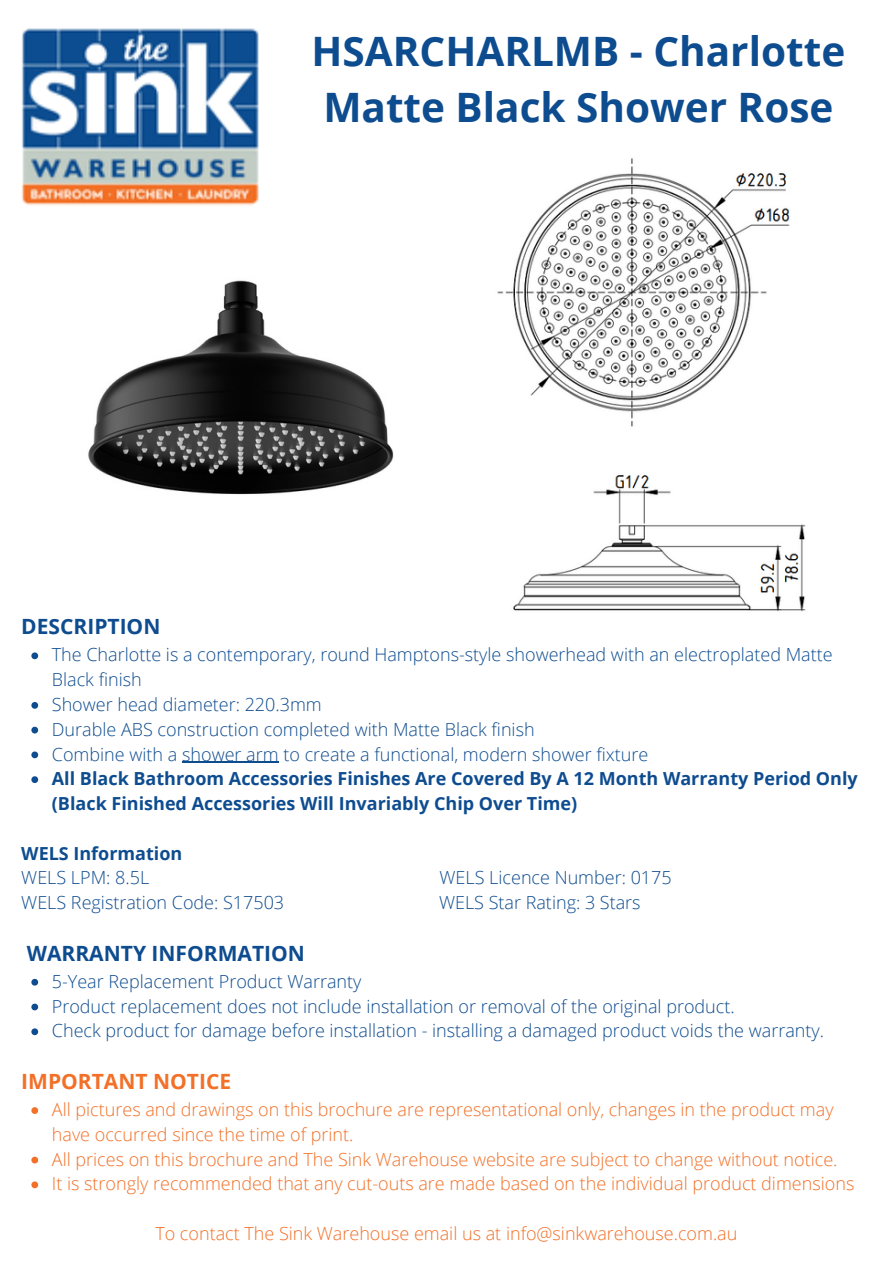
<style>
.page{position:relative;width:894px;height:1264px;background:#fff}
.page>*{position:absolute;margin:0;border:0;box-sizing:border-box;transform-origin:0 0}
.t1{font:700 40.5px/56.2px "Open Sans";color:#0e4c90}
.t2{font:700 21px "Open Sans";color:#0e4c90}
.t3{font:700 21px "Open Sans";color:#f27027}
.t4{font:300 18px/24.8px "Open Sans";color:#0e4c90}
.t5{font:300 18px/24.8px "Open Sans";color:#f27027}
.t6{font:700 18px/24.8px "Open Sans";color:#0e4c90}
</style>
<div class="page">
<img style="left:22px;top:28px;width:237px;height:178px">
<img style="left:497px;top:158px;width:309px;height:454px">
<img style="left:88px;top:280px;width:306px;height:215px">
<svg style="left:31px;top:652px;width:7px;height:7px"></svg>
<svg style="left:31px;top:702px;width:7px;height:6px"></svg>
<svg style="left:31px;top:726px;width:7px;height:7px"></svg>
<svg style="left:31px;top:751px;width:7px;height:7px"></svg>
<hr style="left:182px;top:761px;width:97px;height:1px;background:#0e4c90">
<svg style="left:31px;top:776px;width:7px;height:7px"></svg>
<svg style="left:31px;top:978px;width:7px;height:7px"></svg>
<svg style="left:31px;top:1003px;width:7px;height:7px"></svg>
<svg style="left:31px;top:1028px;width:7px;height:7px"></svg>
<svg style="left:31px;top:1107px;width:7px;height:6px"></svg>
<svg style="left:31px;top:1156px;width:7px;height:7px"></svg>
<svg style="left:31px;top:1181px;width:7px;height:7px"></svg>
<p class="t1" style="left:311px;top:22px;width:535px">HSARCHARLMB - Charlotte<br>Matte Black Shower Rose</p>
<p class="t2" style="left:21px;top:612px;width:141px">DESCRIPTION</p>
<h2 class="t4" style="left:52px;top:642px;width:782px">The Charlotte is a contemporary, round Hamptons-style showerhead with an electroplated Matte<br>Black finish</h2>
<p class="t4" style="left:52px;top:691px;width:271px">Shower head diameter: 220.3mm</p>
<p class="t4" style="left:52px;top:716px;width:484px">Durable ABS construction completed with Matte Black finish</p>
<p class="t4" style="left:52px;top:741px;width:597px">Combine with a shower arm to create a functional, modern shower fixture</p>
<p class="t6" style="left:52px;top:766px;width:807px">All Black Bathroom Accessories Finishes Are Covered By A 12 Month Warranty Period Only (Black Finished Accessories Will Invariably Chip Over Time)</p>
<p class="t6" style="left:21px;top:840px;width:163px">WELS Information</p>
<p class="t4" style="left:21px;top:865px;width:129px">WELS LPM: 8.5L</p>
<p class="t4" style="left:439px;top:865px;width:234px">WELS Licence Number: 0175</p>
<p class="t4" style="left:21px;top:889px;width:264px">WELS Registration Code: S17503</p>
<p class="t4" style="left:439px;top:889px;width:203px">WELS Star Rating: 3 Stars</p>
<p class="t2" style="left:27px;top:938px;width:279px">WARRANTY INFORMATION</p>
<h2 class="t4" style="left:52px;top:968px;width:311px">5-Year Replacement Product Warranty</h2>
<p class="t4" style="left:52px;top:993px;width:684px">Product replacement does not include installation or removal of the original product.</p>
<p class="t4" style="left:52px;top:1018px;width:773px">Check product for damage before installation - installing a damaged product voids the warranty.</p>
<p class="t3" style="left:21px;top:1066px;width:211px">IMPORTANT NOTICE</p>
<h2 class="t5" style="left:52px;top:1096px;width:783px">All pictures and drawings on this brochure are representational only, changes in the product may have occurred since the time of print.</h2>
<p class="t5" style="left:52px;top:1146px;width:787px">All prices on this brochure and The Sink Warehouse website are subject to change without notice.</p>
<p class="t5" style="left:52px;top:1171px;width:803px">It is strongly recommended that any cut-outs are made based on the individual product dimensions</p>
<p class="t5" style="left:155px;top:1220px;width:583px">To contact The Sink Warehouse email us at info@sinkwarehouse.com.au</p>
</div>
